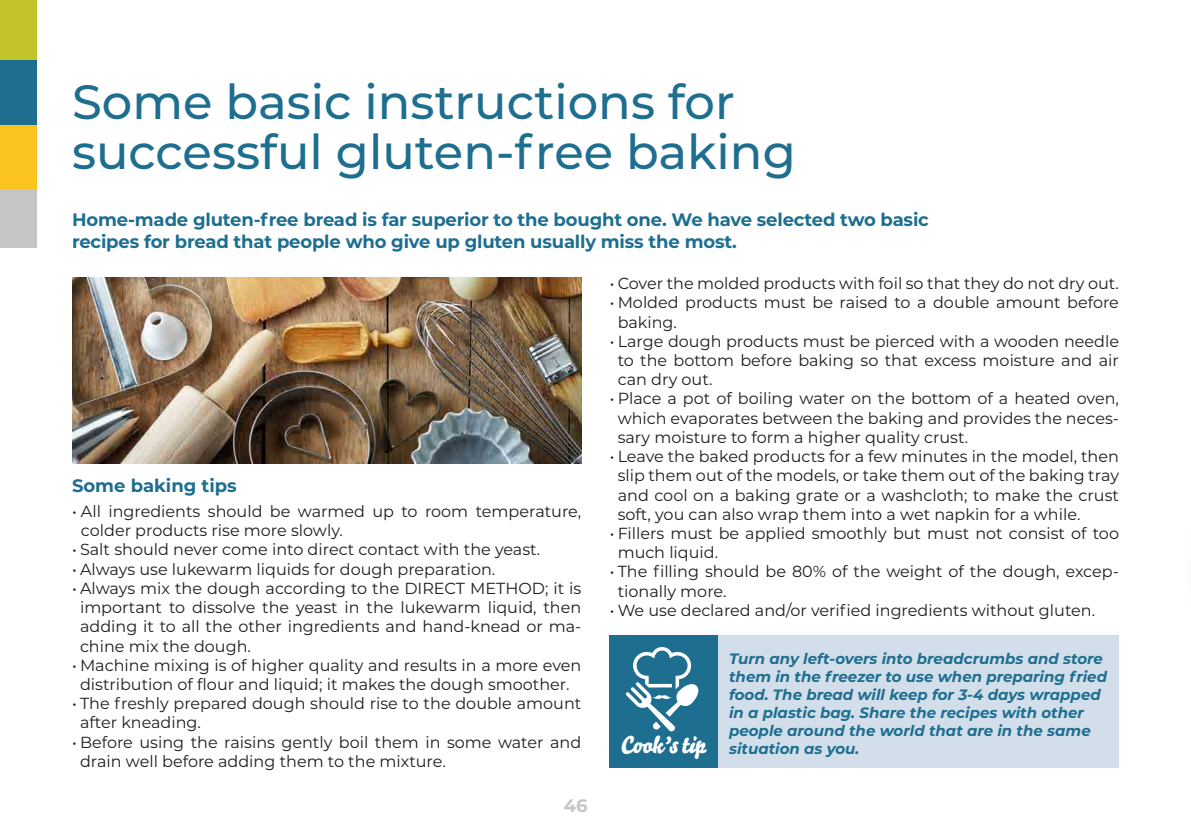
<style>
.page{position:relative;width:1191px;height:840px;background:#fff}
.page>*{position:absolute;margin:0;border:0;box-sizing:border-box;transform-origin:0 0}
.t1{font:500 48px/50px "Montserrat";color:#1e6e90}
.t2{font:700 18px/21.6px "Montserrat";letter-spacing:-.01em;color:#1e6e90}
.t3{font:700 18px "Montserrat";color:#c6c6c5}
.t4{font:16px/19.2px "Montserrat";color:#1d1d1b}
.t5{font:italic 700 15px "Montserrat";color:#1e6e90}
.s1{font-family:"Bello Pro";font-weight:400;font-style:normal;font-size:23.8px;color:#fff}
</style>
<div class="page">
<div style="left:717px;top:635px;width:402px;height:132px;background:#d2deea"></div>
<img style="left:72px;top:278px;width:509px;height:185px">
<div style="left:0;top:0;width:37px;height:60px;background:#c3c42c"></div>
<div style="left:0;top:60px;width:37px;height:65px;background:#1e6e90"></div>
<div style="left:0;top:125px;width:37px;height:65px;background:#fac31e"></div>
<div style="left:0;top:190px;width:37px;height:58px;background:#c6c6c5"></div>
<div style="left:609px;top:635px;width:108px;height:132px;background:#1e6e90"></div>
<svg style="left:625px;top:647px;width:73px;height:84px"></svg>
<h1 class="t1" style="left:72px;top:75px;width:725px">Some basic instructions for successful gluten-free baking</h1>
<p class="t2" style="left:72px;top:208px;width:858px">Home-made gluten-free bread is far superior to the bought one. We have selected two basic recipes for bread that people who give up gluten usually miss the most.</p>
<p class="t2" style="left:72px;top:473px;width:166px">Some baking tips</p>
<p class="t4" style="left:81px;top:501px;width:502px;text-indent:-9px">• All ingredients should be warmed up to room temperature, colder products rise more slowly.</p>
<p class="t4" style="left:72px;top:539px;width:470px">• Salt should never come into direct contact with the yeast.</p>
<p class="t4" style="left:72px;top:558px;width:425px">• Always use lukewarm liquids for dough preparation.</p>
<p class="t4" style="left:80px;top:577px;width:503px;text-align:justify;text-indent:-8px">• Always mix the dough according to the DIRECT METHOD; it is important to dissolve the yeast in the lukewarm liquid, then adding it to all the other ingredients and hand-knead or ma&shy;chine mix the dough.</p>
<p class="t4" style="left:72px;top:654px;width:511px;text-align:center">• Machine mixing is of higher quality and results in a more even distribution of flour and liquid; it makes the dough smoother.</p>
<p class="t4" style="left:80px;top:693px;width:503px;text-indent:-8px">• The freshly prepared dough should rise to the double amount after kneading.</p>
<p class="t4" style="left:80px;top:731px;width:503px;text-indent:-8px">• Before using the raisins gently boil them in some water and drain well before adding them to the mixture.</p>
<p class="t3" style="left:564px;top:791px;width:25px">46</p>
<p class="t4" style="left:609px;top:273px;width:511px">• Cover the molded products with foil so that they do not dry out.</p>
<p class="t4" style="left:617px;top:292px;width:503px;text-indent:-8px">• Molded products must be raised to a double amount before baking.</p>
<p class="t4" style="left:617px;top:331px;width:503px;text-align:justify;text-indent:-8px">• Large dough products must be pierced with a wooden needle to the bottom before baking so that excess moisture and air can dry out.</p>
<p class="t4" style="left:617px;top:388px;width:503px;text-align:justify;text-indent:-8px">• Place a pot of boiling water on the bottom of a heated oven, which evaporates between the baking and provides the neces&shy;sary moisture to form a higher quality crust.</p>
<p class="t4" style="left:617px;top:446px;width:503px;text-align:justify;text-indent:-8px">• Leave the baked products for a few minutes in the model, then slip them out of the models, or take them out of the baking tray and cool on a baking grate or a washcloth; to make the crust soft, you can also wrap them into a wet napkin for a while.</p>
<p class="t4" style="left:617px;top:523px;width:503px;text-indent:-8px">• Fillers must be applied smoothly but must not consist of too much liquid.</p>
<p class="t4" style="left:617px;top:561px;width:503px;text-indent:-8px">• The filling should be 80% of the weight of the dough, excep&shy;tionally more.</p>
<p class="t4" style="left:609px;top:599px;width:487px">• We use declared and/or verified ingredients without gluten.</p>
<p class="t5" style="left:729px;top:647px;width:375px">Turn any left-overs into breadcrumbs and store</p>
<p class="t5" style="left:729px;top:665px;width:379px">them in the freezer to use when preparing fried</p>
<p class="t5" style="left:729px;top:683px;width:373px">food. The bread will keep for 3-4 days wrapped</p>
<p class="t5" style="left:729px;top:701px;width:356px">in a plastic bag. Share the recipes with other</p>
<p class="t5" style="left:729px;top:719px;width:363px">people around the world that are in the same</p>
<p class="t5" style="left:621px;top:737px;width:240px"><span class="s1">Cook’s tip</span> situation as you.</p>
</div>
